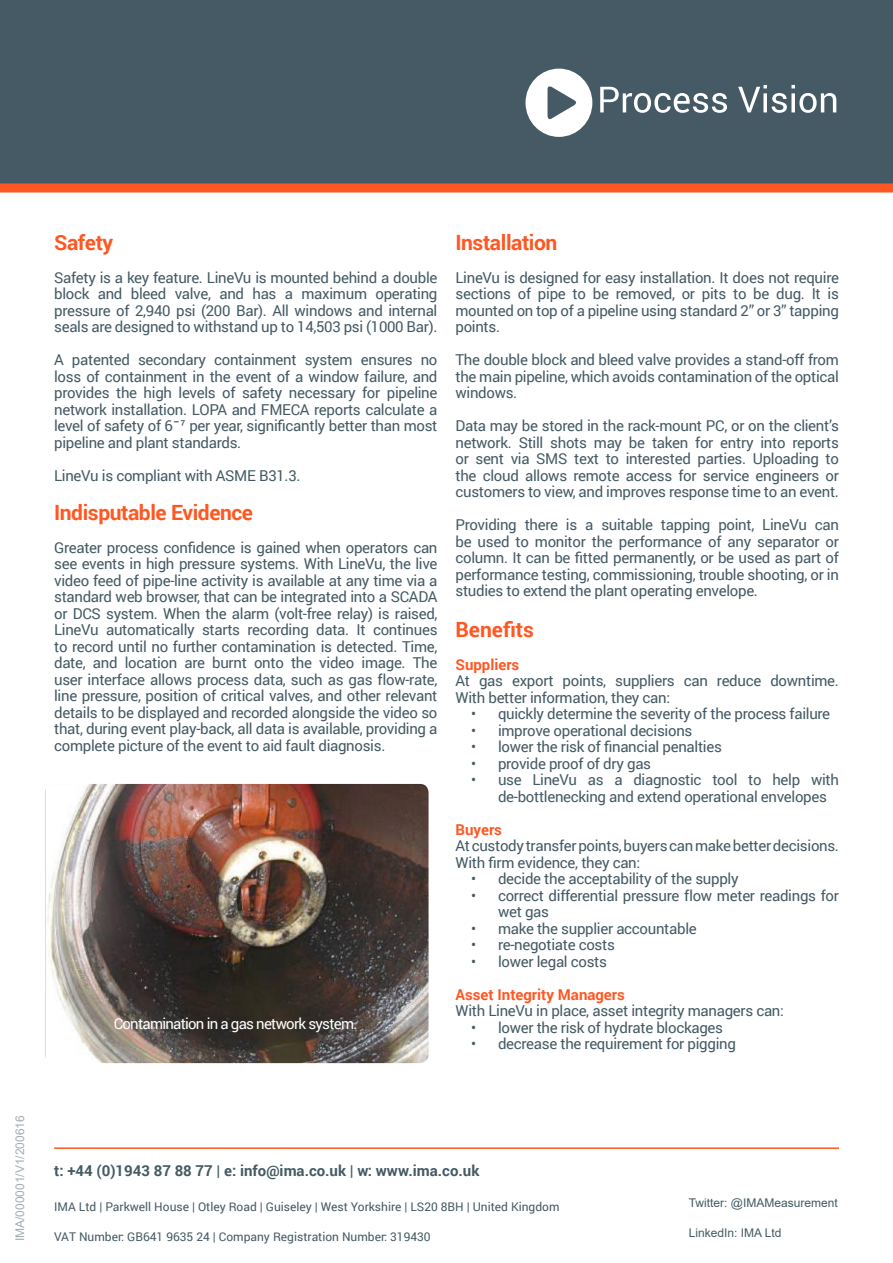
<style>
.page{position:relative;width:893px;height:1263px;background:#fff}
.page>*{position:absolute;margin:0;border:0;box-sizing:border-box;transform-origin:0 0}
.t1{font:700 21px "Roboto";letter-spacing:-.02em;color:#ff5722}
.t2{font:15px/16.5px "Roboto";letter-spacing:-.02em;color:#455a64;text-align:justify}
.t3{font:700 15px "Roboto";color:#455a64}
.t4{font:700 15px "Roboto";color:#ff5722}
.t5{font:15px "Roboto";letter-spacing:-.05em;color:#fff}
.t6{font:12px "Roboto";color:#455a64}
.t7{font:12px "Arial";color:#455a64}
.t8{font:12px "Arial";color:#a2acb1}
.s1{font-family:"Arial"}
</style>
<div class="page">
<hr style="left:54px;top:1147px;width:785px;height:2px;background:#ff5722">
<div style="left:0;top:0;width:893px;height:187px;background:#455a64"></div>
<div style="left:0;top:183px;width:893px;height:9px;background:#ff5722"></div>
<svg style="left:525px;top:69px;width:67px;height:68px"></svg>
<svg style="left:600px;top:85px;width:236px;height:28px"></svg>
<img style="left:45px;top:784px;width:384px;height:279px">
<p class="t8" style="left:12px;top:1241px;width:128px;rotate:-90deg">IMA/000001/V1/200616</p>
<p class="t1" style="left:54px;top:227px;width:61px">Safety</p>
<p class="t2" style="left:54px;top:268px;width:385px">Safety is a key feature. LineVu is mounted behind a double block and bleed valve, and has a maximum operating pressure of 2,940 psi (200 Bar). All windows and internal seals are designed to withstand up to 14,503 psi (1000 Bar).</p>
<p class="t2" style="left:54px;top:351px;width:385px">A patented secondary containment system ensures no loss of containment in the event of a window failure, and provides the high levels of safety necessary for pipeline network installation. LOPA and FMECA reports calculate a level of safety of 6 <span class="s1">̄⁷</span> per year, significantly better than most pipeline and plant standards.</p>
<p class="t2" style="left:54px;top:466px;width:248px">LineVu is compliant with ASME B31.3.</p>
<p class="t1" style="left:54px;top:497px;width:200px">Indisputable Evidence</p>
<p class="t2" style="left:54px;top:538px;width:385px">Greater process confidence is gained when operators can see events in high pressure systems. With LineVu, the live video feed of pipe-line activity is available at any time via a standard web browser, that can be integrated into a SCADA or DCS system. When the alarm (volt-free relay) is raised, LineVu automatically starts recording data. It continues to record until no further contamination is detected. Time, date, and location are burnt onto the video image. The user interface allows process data, such as gas flow-rate, line pressure, position of critical valves, and other relevant details to be displayed and recorded alongside the video so that, during event play-back, all data is available, providing a complete picture of the event to aid fault diagnosis.</p>
<p class="t5" style="left:114px;top:1013px;width:245px">Contamination in a gas network system.</p>
<p class="t1" style="left:455px;top:227px;width:103px">Installation</p>
<p class="t2" style="left:455px;top:268px;width:385px">LineVu is designed for easy installation. It does not require sections of pipe to be removed, or pits to be dug. It is mounted on top of a pipeline using standard 2” or 3” tapping points.</p>
<p class="t2" style="left:455px;top:351px;width:385px">The double block and bleed valve provides a stand-off from the main pipeline, which avoids contamination of the optical windows.</p>
<p class="t2" style="left:455px;top:417px;width:385px">Data may be stored in the rack-mount PC, or on the client’s network. Still shots may be taken for entry into reports or sent via SMS text to interested parties. Uploading to the cloud allows remote access for service engineers or customers to view, and improves response time to an event.</p>
<p class="t2" style="left:455px;top:516px;width:385px">Providing there is a suitable tapping point, LineVu can be used to monitor the performance of any separator or column. It can be fitted permanently, or be used as part of performance testing, commissioning, trouble shooting, or in studies to extend the plant operating envelope.</p>
<p class="t1" style="left:455px;top:614px;width:80px">Benefits</p>
<p class="t4" style="left:455px;top:654px;width:65px">Suppliers</p>
<p class="t2" style="left:455px;top:672px;width:385px">At gas export points, suppliers can reduce downtime.<br>With better information, they can:</p>
<p class="t2" style="left:471px;top:705px;width:361px">• quickly determine the severity of the process failure</p>
<p class="t2" style="left:471px;top:721px;width:223px">• improve operational decisions</p>
<p class="t2" style="left:471px;top:738px;width:252px">• lower the risk of financial penalties</p>
<p class="t2" style="left:471px;top:754px;width:182px">• provide proof of dry gas</p>
<p class="t2" style="left:498px;top:771px;width:342px;text-indent:-27px">• use LineVu as a diagnostic tool to help with de-bottlenecking and extend operational envelopes</p>
<p class="t4" style="left:455px;top:819px;width:48px">Buyers</p>
<p class="t2" style="left:455px;top:837px;width:385px">At custody transfer points, buyers can make better decisions.<br>With firm evidence, they can:</p>
<p class="t2" style="left:471px;top:870px;width:269px">• decide the acceptability of the supply</p>
<p class="t2" style="left:498px;top:886px;width:342px;text-indent:-27px">• correct differential pressure flow meter readings for wet gas</p>
<p class="t2" style="left:471px;top:919px;width:227px">• make the supplier accountable</p>
<p class="t2" style="left:471px;top:936px;width:145px">• re-negotiate costs</p>
<p class="t2" style="left:471px;top:952px;width:138px">• lower legal costs</p>
<p class="t4" style="left:455px;top:984px;width:171px">Asset Integrity Managers</p>
<p class="t2" style="left:455px;top:1002px;width:330px">With LineVu in place, asset integrity managers can:</p>
<p class="t2" style="left:471px;top:1018px;width:254px">• lower the risk of hydrate blockages</p>
<p class="t2" style="left:471px;top:1035px;width:266px">• decrease the requirement for pigging</p>
<p class="t3" style="left:54px;top:1160px;width:427px">t: +44 (0)1943 87 88 77 | e: info@ima.co.uk | w: www.ima.co.uk</p>
<p class="t6" style="left:54px;top:1198px;width:507px">IMA Ltd | Parkwell House | Otley Road | Guiseley | West Yorkshire | LS20 8BH | United Kingdom</p>
<p class="t6" style="left:54px;top:1228px;width:378px">VAT Number: GB641 9635 24 | Company Registration Number: 319430</p>
<p class="t7" style="left:689px;top:1195px;width:150px">Twitter: @IMAMeasurement</p>
<p class="t7" style="left:689px;top:1225px;width:94px">LinkedIn: IMA Ltd</p>
</div>
